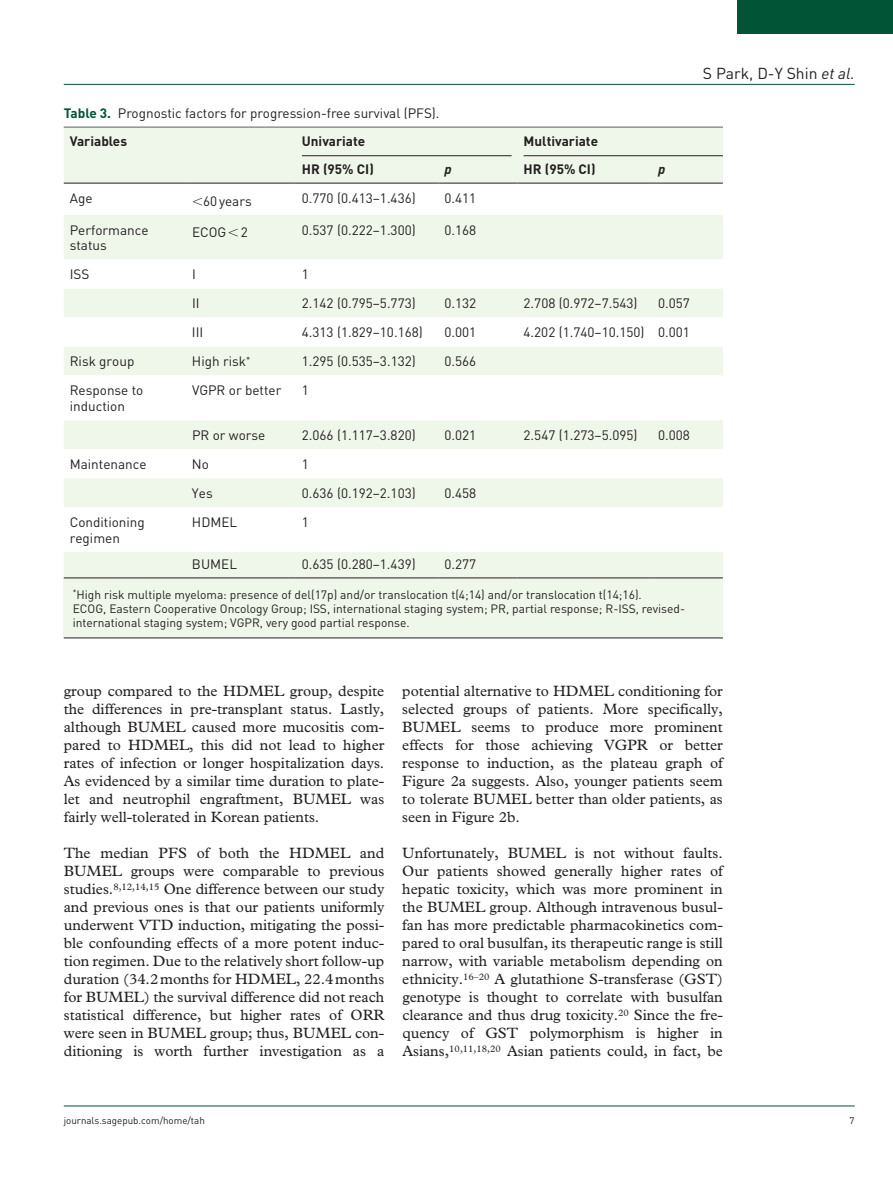
<style>
.page{position:relative;width:893px;height:1191px;background:#fff}
.page>*{position:absolute;margin:0;border:0;box-sizing:border-box;transform-origin:0 0}
.t1{font:15.75px "DIN";color:#231f20}
.t2{font:15px/18px "Plantin Std";color:#231f20;text-align:justify}
.t3{font:13.5px/15.8px "DIN";color:#231f20}
.t4{font:700 13.5px "DIN";color:#231f20}
.t5{font:italic 700 13.5px "DIN";color:#231f20}
.t6{font:12px/14.2px "DIN";color:#231f20}
.t7{font:9.75px "DIN";color:#231f20}
.s1{font-weight:700;color:#015436}
.s2{font-weight:700}
.s3{font-style:italic}
</style>
<div class="page">
<hr style="left:64px;top:84px;width:791px;height:1px;background:#015436">
<hr style="left:64px;top:1105px;width:791px;height:1px;background:#015436">
<div style="left:738px;top:0;width:155px;height:34px;background:#015436"></div>
<div style="left:64px;top:578px;width:659px;height:60px;background:#eff7ea"></div>
<hr style="left:64px;top:127px;width:659px;height:1px;background:#231f20">
<hr style="left:64px;top:637px;width:659px;height:1px;background:#231f20">
<div style="left:64px;top:128px;width:659px;height:449px;background:#eff7ea"></div>
<svg style="left:64px;top:184px;width:659px;height:368px"></svg>
<hr style="left:64px;top:183px;width:122px;height:1px;background:#231f20">
<hr style="left:186px;top:183px;width:110px;height:1px;background:#231f20">
<hr style="left:296px;top:183px;width:142px;height:1px;background:#231f20">
<hr style="left:438px;top:183px;width:80px;height:1px;background:#231f20">
<hr style="left:518px;top:183px;width:134px;height:1px;background:#231f20">
<hr style="left:652px;top:183px;width:71px;height:1px;background:#231f20">
<hr style="left:64px;top:577px;width:122px;height:1px;background:#231f20">
<hr style="left:186px;top:577px;width:110px;height:1px;background:#231f20">
<hr style="left:296px;top:577px;width:142px;height:1px;background:#231f20">
<hr style="left:438px;top:577px;width:80px;height:1px;background:#231f20">
<hr style="left:518px;top:577px;width:134px;height:1px;background:#231f20">
<hr style="left:652px;top:577px;width:71px;height:1px;background:#231f20">
<hr style="left:302px;top:155px;width:210px;height:1px;background:#231f20">
<hr style="left:524px;top:155px;width:199px;height:1px;background:#231f20">
<svg style="left:193px;top:197px;width:9px;height:8px"></svg>
<svg style="left:229px;top:229px;width:9px;height:7px"></svg>
<p class="t3" style="left:70px;top:98px;width:371px;line-height:28.5px;text-indent:-6px"><span class="s1">Table 3.</span> Prognostic factors for progression-free survival (PFS).<br><span class="s2">Variables</span></p>
<p class="t4" style="left:302px;top:133px;width:65px">Univariate</p>
<p class="t4" style="left:524px;top:133px;width:76px">Multivariate</p>
<p class="t4" style="left:302px;top:160px;width:74px">HR (95% CI)</p>
<p class="t5" style="left:444px;top:160px;width:9px">p</p>
<p class="t4" style="left:524px;top:160px;width:74px">HR (95% CI)</p>
<p class="t5" style="left:658px;top:160px;width:9px">p</p>
<p class="t3" style="left:70px;top:190px;width:24px">Age</p>
<p class="t3" style="left:203px;top:193px;width:50px">60years</p>
<p class="t3" style="left:302px;top:190px;width:115px">0.770 (0.413–1.436)</p>
<p class="t3" style="left:444px;top:190px;width:33px">0.411</p>
<p class="t3" style="left:70px;top:222px;width:80px">Performance status</p>
<p class="t3" style="left:192px;top:224px;width:57px">ECOG 2</p>
<p class="t3" style="left:302px;top:222px;width:115px">0.537 (0.222–1.300)</p>
<p class="t3" style="left:444px;top:222px;width:33px">0.168</p>
<p class="t3" style="left:70px;top:266px;width:21px">ISS</p>
<p class="t3" style="left:192px;top:266px;width:5px">I</p>
<p class="t3" style="left:302px;top:266px;width:9px">1</p>
<p class="t3" style="left:192px;top:295px;width:9px">II</p>
<p class="t3" style="left:302px;top:295px;width:115px">2.142 (0.795–5.773)</p>
<p class="t3" style="left:444px;top:295px;width:33px">0.132</p>
<p class="t3" style="left:524px;top:295px;width:115px">2.708 (0.972–7.543)</p>
<p class="t3" style="left:658px;top:295px;width:33px">0.057</p>
<p class="t3" style="left:192px;top:324px;width:13px">III</p>
<p class="t3" style="left:302px;top:324px;width:123px">4.313 (1.829–10.168)</p>
<p class="t3" style="left:444px;top:324px;width:33px">0.001</p>
<p class="t3" style="left:524px;top:324px;width:168px">4.202 (1.740–10.150) 0.001</p>
<p class="t3" style="left:70px;top:353px;width:66px">Risk group</p>
<p class="t3" style="left:192px;top:353px;width:60px">High risk<sup>*</sup></p>
<p class="t3" style="left:302px;top:353px;width:115px">1.295 (0.535–3.132)</p>
<p class="t3" style="left:444px;top:353px;width:33px">0.566</p>
<p class="t3" style="left:70px;top:382px;width:75px">Response to induction</p>
<p class="t3" style="left:192px;top:382px;width:91px">VGPR or better</p>
<p class="t3" style="left:302px;top:382px;width:9px">1</p>
<p class="t3" style="left:192px;top:427px;width:75px">PR or worse</p>
<p class="t3" style="left:302px;top:427px;width:115px">2.066 (1.117–3.820)</p>
<p class="t3" style="left:444px;top:427px;width:33px">0.021</p>
<p class="t3" style="left:524px;top:427px;width:115px">2.547 (1.273–5.095)</p>
<p class="t3" style="left:658px;top:427px;width:33px">0.008</p>
<p class="t3" style="left:70px;top:456px;width:78px">Maintenance</p>
<p class="t3" style="left:192px;top:456px;width:19px">No</p>
<p class="t3" style="left:302px;top:456px;width:9px">1</p>
<p class="t3" style="left:192px;top:485px;width:22px">Yes</p>
<p class="t3" style="left:302px;top:485px;width:115px">0.636 (0.192–2.103)</p>
<p class="t3" style="left:444px;top:485px;width:33px">0.458</p>
<p class="t3" style="left:70px;top:514px;width:77px">Conditioning regimen</p>
<p class="t3" style="left:192px;top:514px;width:47px">HDMEL</p>
<p class="t3" style="left:302px;top:514px;width:9px">1</p>
<p class="t3" style="left:192px;top:556px;width:47px">BUMEL</p>
<p class="t3" style="left:302px;top:556px;width:115px">0.635 (0.280–1.439)</p>
<p class="t3" style="left:444px;top:556px;width:33px">0.277</p>
<p class="t6" style="left:73px;top:587px;width:614px"><sup>*</sup>High risk multiple myeloma: presence of del(17p) and/or translocation t(4;14) and/or translocation t(14;16).<br>ECOG, Eastern Cooperative Oncology Group; ISS, international staging system; PR, partial response; R-ISS, revised&shy;international staging system; VGPR, very good partial response.</p>
<p class="t1" style="left:703px;top:63px;width:153px">S Park, D-Y Shin <span class="s3">et al.</span></p>
<p class="t2" style="left:64px;top:682px;width:322px">group compared to the HDMEL group, despite the differences in pre-transplant status. Lastly, although BUMEL caused more mucositis com&shy;pared to HDMEL, this did not lead to higher rates of infection or longer hospitalization days.<br>As evidenced by a similar time duration to plate&shy;let and neutrophil engraftment, BUMEL was fairly well-tolerated in Korean patients.</p>
<p class="t2" style="left:64px;top:844px;width:322px">The median PFS of both the HDMEL and BUMEL groups were comparable to previous studies.<sup>8,12,14,15</sup> One difference between our study and previous ones is that our patients uniformly underwent VTD induction, mitigating the possi&shy;ble confounding effects of a more potent induc&shy;tion regimen. Due to the relatively short follow-up duration (34.2months for HDMEL, 22.4months for BUMEL) the survival difference did not reach statistical difference, but higher rates of ORR were seen in BUMEL group; thus, BUMEL con&shy;ditioning is worth further investigation as a</p>
<p class="t2" style="left:402px;top:682px;width:322px">potential alternative to HDMEL conditioning for selected groups of patients. More specifically, BUMEL seems to produce more prominent effects for those achieving VGPR or better response to induction, as the plateau graph of Figure 2a suggests. Also, younger patients seem to tolerate BUMEL better than older patients, as seen in Figure 2b.</p>
<p class="t2" style="left:402px;top:844px;width:322px">Unfortunately, BUMEL is not without faults.<br>Our patients showed generally higher rates of hepatic toxicity, which was more prominent in the BUMEL group. Although intravenous busul&shy;fan has more predictable pharmacokinetics com&shy;pared to oral busulfan, its therapeutic range is still narrow, with variable metabolism depending on ethnicity.<sup>16–20</sup> A glutathione S-transferase (GST) genotype is thought to correlate with busulfan clearance and thus drug toxicity.<sup>20</sup> Since the fre&shy;quency of GST polymorphism is higher in Asians,<sup>10,11,18,20</sup> Asian patients could, in fact, be</p>
<p class="t7" style="left:64px;top:1114px;width:143px">journals.sagepub.com/home/tah</p>
<p class="t7" style="left:850px;top:1114px;width:7px">7</p>
</div>
